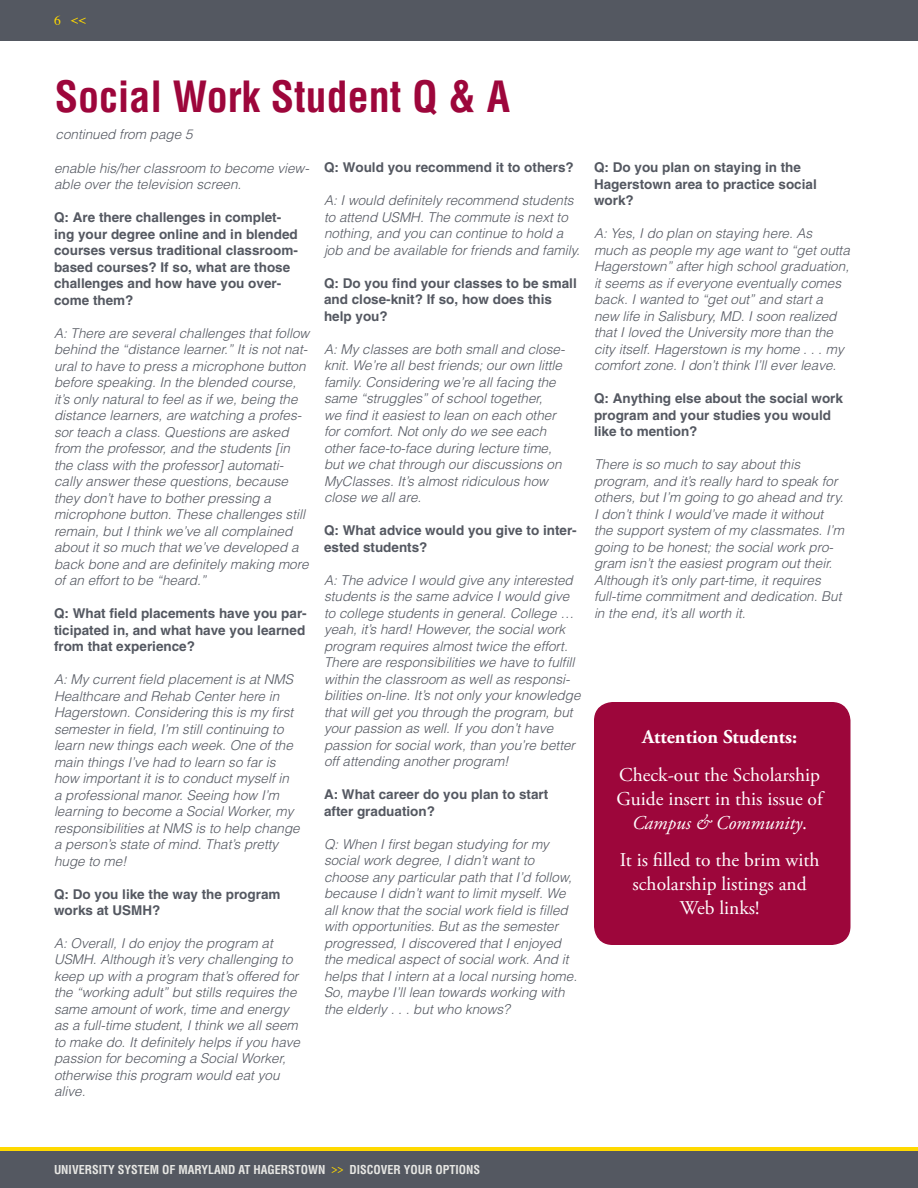
<style>
.page{position:relative;width:918px;height:1188px;background:#fff}
.page>*{position:absolute;margin:0;border:0;box-sizing:border-box;transform-origin:0 0}
.t1{font:700 condensed 42px "Helvetica LT Std";color:#9d063b}
.t2{font:19.5px/24px "Adobe Garamond Pro";color:#fff;text-align:center}
.t3{font:700 19.5px "Adobe Garamond Pro";color:#fff}
.t4{font:italic 300 13.5px/16.5px "Helvetica";color:#545861}
.t5{font:700 13.5px/16.5px "Helvetica";color:#545861}
.t6{font:13.5px "Times";color:#ffd900}
.t7{font:700 condensed 12px "Helvetica LT Std";color:#e7e7e4}
.s1{font-style:italic}
.s2{font-family:"Helvetica";font-weight:400;color:#ffd900}
</style>
<div class="page">
<div style="left:0;top:0;width:918px;height:40px;background:#545861"></div>
<div style="left:595px;top:703px;width:255px;height:241px;background:#9d063b;border-radius:18px"></div>
<div style="left:594px;top:702px;width:256px;height:243px;border:2px solid #9d063b;border-radius:18px"></div>
<div style="left:0;top:1151px;width:918px;height:37px;background:#545861"></div>
<hr style="left:0;top:1148px;width:918px;height:3px;background:#ffd900">
<p class="t6" style="left:54px;top:7px;width:34px">6 &lt;&lt;</p>
<h1 class="t1" style="left:55px;top:70px;width:456px">SOCIAL WORK STUDENT Q &amp; A</h1>
<p class="t4" style="left:56px;top:125px;width:139px">continued from page 5</p>
<p class="t4" style="left:54px;top:159px;width:257px">enable his/her classroom to become view&shy;able over the television screen.</p>
<p class="t5" style="left:54px;top:209px;width:245px">Q: Are there challenges in complet&shy;ing your degree online and in blended courses versus traditional classroom&shy;based courses? If so, what are those challenges and how have you over&shy;come them?</p>
<p class="t4" style="left:54px;top:324px;width:257px">A: There are several challenges that follow behind the “distance learner.” It is not nat&shy;ural to have to press a microphone button before speaking. In the blended course, it’s only natural to feel as if we, being the distance learners, are watching a profes&shy;sor teach a class. Questions are asked from the professor, and the students [in the class with the professor] automati&shy;cally answer these questions, because they don’t have to bother pressing a microphone button. These challenges still remain, but I think we’ve all complained about it so much that we’ve developed a back bone and are definitely making more of an effort to be “heard.”</p>
<p class="t5" style="left:54px;top:605px;width:254px;text-align:justify">Q: What field placements have you par&shy;ticipated in, and what have you learned from that experience?</p>
<p class="t4" style="left:54px;top:671px;width:247px">A: My current field placement is at NMS Healthcare and Rehab Center here in Hagerstown. Considering this is my first semester in field, I’m still continuing to learn new things each week. One of the main things I’ve had to learn so far is how important it is to conduct myself in a professional manor. Seeing how I’m learning to become a Social Worker, my responsibilities at NMS is to help change a person’s state of mind. That’s pretty huge to me!</p>
<p class="t5" style="left:54px;top:885px;width:228px">Q: Do you like the way the program works at USMH?</p>
<p class="t4" style="left:54px;top:935px;width:248px">A: Overall, I do enjoy the program at USMH. Although it’s very challenging to keep up with a program that’s offered for the “working adult” but stills requires the same amount of work, time and energy as a full-time student, I think we all seem to make do. It definitely helps if you have passion for becoming a Social Worker, otherwise this program would eat you alive.</p>
<p class="t5" style="left:324px;top:159px;width:251px">Q: Would you recommend it to others?</p>
<p class="t4" style="left:324px;top:192px;width:258px">A: I would definitely recommend students to attend USMH. The commute is next to nothing, and you can continue to hold a job and be available for friends and family.</p>
<p class="t5" style="left:324px;top:275px;width:254px">Q: Do you find your classes to be small and close-knit? If so, how does this help you?</p>
<p class="t4" style="left:324px;top:340px;width:242px">A: My classes are both small and close&shy;knit. We’re all best friends; our own little family. Considering we’re all facing the same “struggles” of school together,<br>we find it easiest to lean on each other for comfort. Not only do we see each other face-to-face during lecture time, but we chat through our discussions on MyClasses. It’s almost ridiculous how close we all are.</p>
<p class="t5" style="left:324px;top:522px;width:254px">Q: What advice would you give to inter&shy;ested students?</p>
<p class="t4" style="left:324px;top:571px;width:258px">A: The advice I would give any interested students is the same advice I would give to college students in general. College … yeah, it’s hard! However, the social work program requires almost twice the effort.<br>There are responsibilities we have to fulfill within the classroom as well as responsi&shy;bilities on-line. It’s not only your knowledge that will get you through the program, but your passion as well. If you don’t have passion for social work, than you’re better off attending another program!</p>
<p class="t5" style="left:324px;top:786px;width:226px">A: What career do you plan to start after graduation?</p>
<p class="t4" style="left:324px;top:835px;width:255px">Q: When I first began studying for my social work degree, I didn’t want to choose any particular path that I’d follow, because I didn’t want to limit myself. We all know that the social work field is filled with opportunities. But as the semester progressed, I discovered that I enjoyed the medical aspect of social work. And it helps that I intern at a local nursing home.<br>So, maybe I’ll lean towards working with the elderly . . . but who knows?</p>
<p class="t5" style="left:594px;top:159px;width:224px">Q: Do you plan on staying in the<br>Hagerstown area to practice social work?</p>
<p class="t4" style="left:594px;top:225px;width:257px">A: Yes, I do plan on staying here. As<br>much as people my age want to “get outta Hagerstown” after high school graduation, it seems as if everyone eventually comes back. I wanted to “get out” and start a new life in Salisbury, MD. I soon realized that I loved the University more than the city itself. Hagerstown is my home . . . my comfort zone. I don’t think I’ll ever leave.</p>
<p class="t5" style="left:594px;top:390px;width:251px">Q: Anything else about the social work program and your studies you would like to mention?</p>
<p class="t4" style="left:594px;top:456px;width:252px">There is so much to say about this program, and it’s really hard to speak for others, but I’m going to go ahead and try.<br>I don’t think I would’ve made it without the support system of my classmates. I’m going to be honest; the social work pro&shy;gram isn’t the easiest program out their.<br>Although it’s only part-time, it requires full-time commitment and dedication. But in the end, it’s all worth it.</p>
<h2 class="t3" style="left:642px;top:726px;width:156px">Attention Students:</h2>
<h2 class="t2" style="left:617px;top:763px;width:208px">Check-out the Scholarship<br>Guide insert in this issue of<br><span class="s1">Campus &amp; Community</span>.</h2>
<h2 class="t2" style="left:620px;top:849px;width:201px">It is filled to the brim with scholarship listings and<br>Web links!</h2>
<p class="t7" style="left:54px;top:1162px;width:428px">UNIVERSITY SYSTEM OF MARYLAND AT HAGERSTOWN <span class="s2">&gt;&gt;</span> DISCOVER YOUR OPTIONS</p>
</div>
